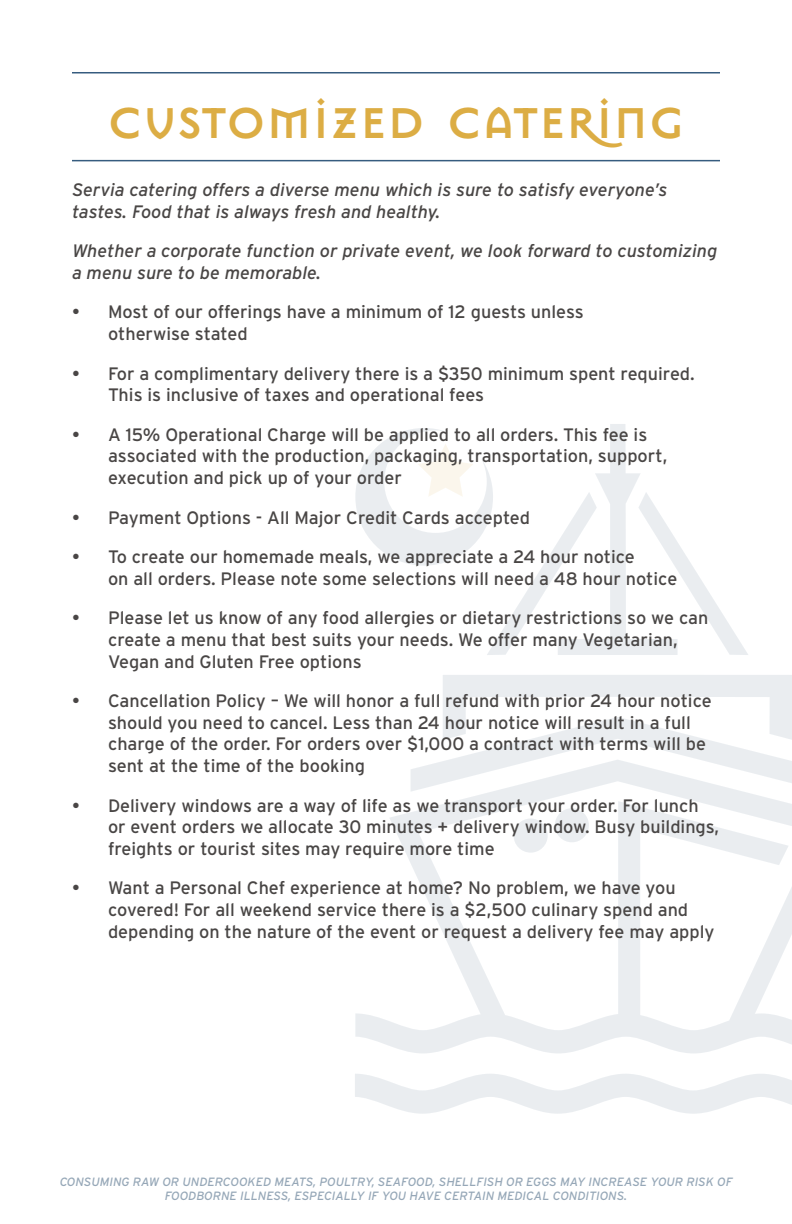
<style>
.page{position:relative;width:792px;height:1224px;background:#fff}
.page>*{position:absolute;margin:0;border:0;box-sizing:border-box;transform-origin:0 0}
.t1{font:700 48px "Mason Sans OT";color:#dcad44}
.t2{font:18px/21.6px "Interstate";color:#494645}
.t3{font:italic 18px/21.6px "Interstate";color:#494645}
.t4{font:italic 12px/14.4px "Interstate";color:#2d5070;text-align:center}
</style>
<div class="page">
<svg style="left:443px;top:675px;width:349px;height:85px"></svg>
<svg style="left:355px;top:760px;width:437px;height:293px"></svg>
<div style="left:514px;top:818px;width:34px;height:35px;background:#eaedf0;border-radius:50%"></div>
<div style="left:555px;top:808px;width:34px;height:34px;background:#eaedf0;border-radius:50%"></div>
<svg style="left:355px;top:424px;width:393px;height:231px"></svg>
<svg style="left:355px;top:1074px;width:437px;height:40px"></svg>
<div style="left:746px;top:1107px;width:36px;height:36px;background:#fff"></div>
<hr style="left:72px;top:72px;width:648px;height:1px;background:#365c7f">
<hr style="left:72px;top:160px;width:648px;height:1px;background:#365c7f">
<h1 class="t1" style="left:107px;top:96px;width:579px">CUSTOMIZED CATERING</h1>
<p class="t3" style="left:72px;top:179px;width:597px">Servia catering offers a diverse menu which is sure to satisfy everyone’s tastes. Food that is always fresh and healthy.</p>
<p class="t3" style="left:72px;top:240px;width:647px">Whether a corporate function or private event, we look forward to customizing a menu sure to be memorable.</p>
<p class="t2" style="left:108px;top:301px;width:477px;text-indent:-36px">• Most of our offerings have a minimum of 12 guests unless otherwise stated</p>
<p class="t2" style="left:108px;top:362px;width:588px;text-indent:-36px">• For a complimentary delivery there is a $350 minimum spent required.<br>This is inclusive of taxes and operational fees</p>
<p class="t2" style="left:108px;top:424px;width:561px;text-indent:-36px">• A 15% Operational Charge will be applied to all orders. This fee is associated with the production, packaging, transportation, support, execution and pick up of your order</p>
<p class="t2" style="left:72px;top:506px;width:460px">• Payment Options - All Major Credit Cards accepted</p>
<p class="t2" style="left:108px;top:546px;width:571px;text-indent:-36px">• To create our homemade meals, we appreciate a 24 hour notice<br>on all orders. Please note some selections will need a 48 hour notice</p>
<p class="t2" style="left:108px;top:607px;width:602px;text-indent:-36px">• Please let us know of any food allergies or dietary restrictions so we can create a menu that best suits your needs. We offer many Vegetarian,<br>Vegan and Gluten Free options</p>
<p class="t2" style="left:108px;top:690px;width:605px;text-indent:-36px">• Cancellation Policy – We will honor a full refund with prior 24 hour notice should you need to cancel. Less than 24 hour notice will result in a full charge of the order. For orders over $1,000 a contract with terms will be sent at the time of the booking</p>
<p class="t2" style="left:108px;top:794px;width:613px;text-indent:-36px">• Delivery windows are a way of life as we transport your order. For lunch or event orders we allocate 30 minutes + delivery window. Busy buildings, freights or tourist sites may require more time</p>
<p class="t2" style="left:108px;top:877px;width:608px;text-indent:-36px">• Want a Personal Chef experience at home? No problem, we have you covered! For all weekend service there is a $2,500 culinary spend and depending on the nature of the event or request a delivery fee may apply</p>
<p class="t4" style="left:59px;top:1174px;width:675px">CONSUMING RAW OR UNDERCOOKED MEATS, POULTRY, SEAFOOD, SHELLFISH OR EGGS MAY INCREASE YOUR RISK OF<br>FOODBORNE ILLNESS, ESPECIALLY IF YOU HAVE CERTAIN MEDICAL CONDITIONS.</p>
</div>
